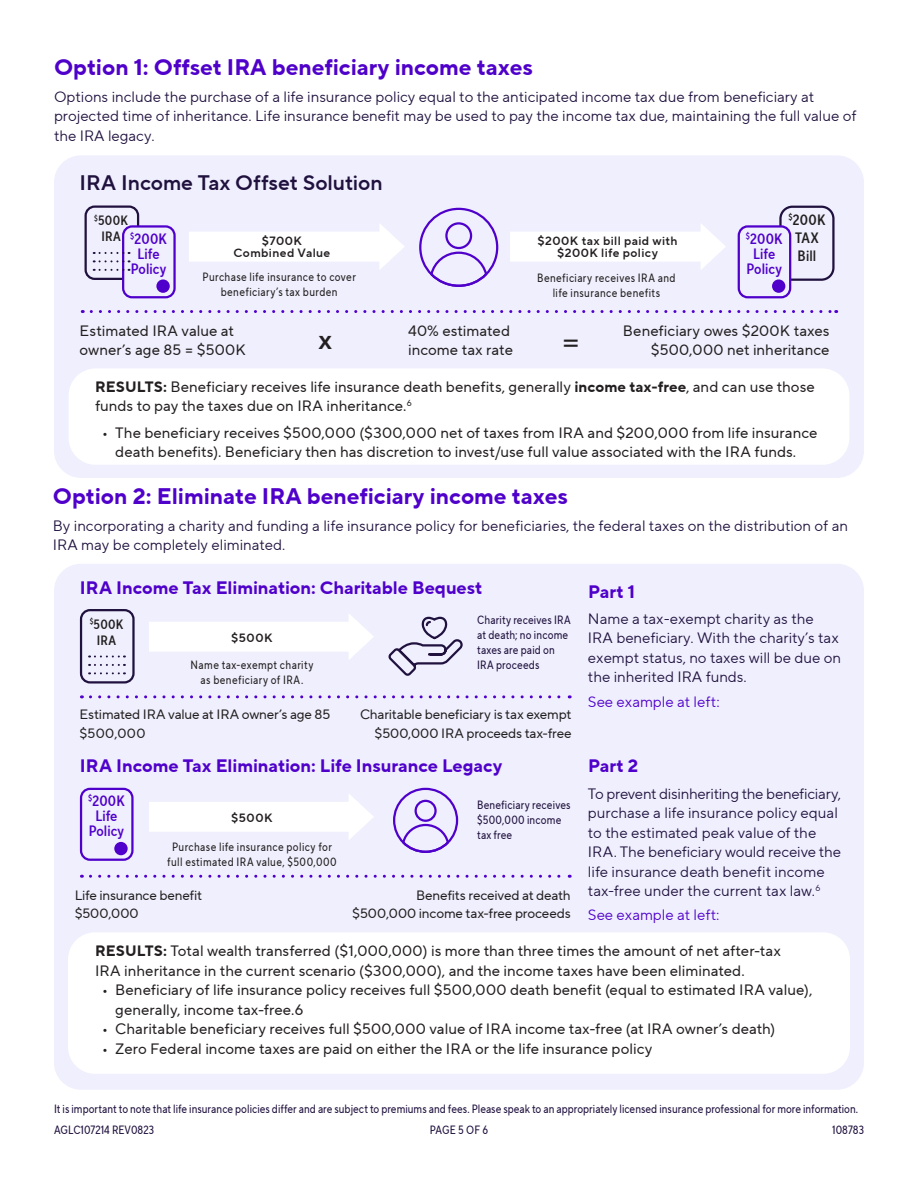
<style>
.page{position:relative;width:918px;height:1188px;background:#fff}
.page>*{position:absolute;margin:0;border:0;box-sizing:border-box;transform-origin:0 0}
.t1{font:27px "TT Norms Pro Dm Bd";color:#231f20}
.t2{font:27px "TT Norms Pro";color:#231f20;scale:1.25 1}
.t3{font:700 22.5px "TT Norms Pro";color:#4f00ca}
.t4{font:21px "TT Norms Pro Dm Bd";letter-spacing:-.005em;color:#20113e}
.t5{font:700 18px "TT Norms Pro";color:#4f00ca}
.t6{font:15px/19.5px "TT Norms Pro";letter-spacing:.005em;color:#231f20}
.t7{font:15px/19.5px "TT Norms Pro";color:#20113e}
.t8{font:15px/14.9px "TT Norms Pro Cond Dm Bd";letter-spacing:.005em;color:#4f00ca;text-align:center}
.t9{font:15px "TT Norms Pro";color:#4f00ca}
.t10{font:15px/18px "TT Norms Pro Cond Dm Bd";letter-spacing:.01em;color:#231f20;text-align:center}
.t11{font:13.5px/19.5px "TT Norms Pro";letter-spacing:-.01em;color:#231f20}
.t12{font:13.5px/16.2px "TT Norms Pro Cond Dm Bd";letter-spacing:.02em;color:#231f20;text-align:center}
.t13{font:12px/15px "TT Norms Pro Cond";letter-spacing:.005em;color:#20113e}
.t14{font:12px/15px "TT Norms Pro Cond";letter-spacing:.035em;color:#231f20;text-align:center}
.t15{font:12px/12px "TT Norms Pro Dm Bd";letter-spacing:.035em;color:#231f20;text-align:center}
.s1{font-weight:700}
</style>
<div class="page">
<div style="left:54px;top:564px;width:810px;height:526px;background:#efeffd;border-radius:27px"></div>
<div style="left:68px;top:932px;width:782px;height:142px;background:#fff;border-radius:27px"></div>
<div style="left:54px;top:155px;width:810px;height:323px;background:#efeffd;border-radius:27px"></div>
<div style="left:85px;top:205px;width:54px;height:75px;border:2px solid #20113e;border-radius:9px"></div>
<div style="left:123px;top:226px;width:52px;height:71px;background:#efeffd;border-radius:9px"></div>
<div style="left:122px;top:225px;width:54px;height:73px;border:2px solid #4f00ca;border-radius:9px"></div>
<div style="left:189px;top:232px;width:200px;height:30px;background:#fff"></div>
<svg style="left:379px;top:224px;width:25px;height:45px"></svg>
<div style="left:510px;top:232px;width:201px;height:30px;background:#fff"></div>
<svg style="left:701px;top:224px;width:25px;height:45px"></svg>
<div style="left:779px;top:206px;width:56px;height:75px;border:2px solid #20113e;border-radius:12px"></div>
<div style="left:739px;top:226px;width:51px;height:71px;background:#efeffd;border-radius:9px"></div>
<div style="left:738px;top:225px;width:53px;height:73px;border:2px solid #4f00ca;border-radius:9px"></div>
<div style="left:69px;top:368px;width:780px;height:97px;background:#fff;border-radius:27px"></div>
<div style="left:80px;top:609px;width:55px;height:75px;border:2px solid #20113e;border-radius:9px"></div>
<div style="left:149px;top:622px;width:210px;height:30px;background:#fff"></div>
<div style="left:80px;top:788px;width:54px;height:73px;border:2px solid #4f00ca;border-radius:9px"></div>
<div style="left:149px;top:802px;width:210px;height:30px;background:#fff"></div>
<svg style="left:388px;top:616px;width:75px;height:60px"></svg>
<svg style="left:94px;top:252px;width:36px;height:2px"></svg>
<svg style="left:94px;top:260px;width:36px;height:2px"></svg>
<svg style="left:94px;top:269px;width:36px;height:2px"></svg>
<svg style="left:89px;top:656px;width:36px;height:2px"></svg>
<svg style="left:89px;top:664px;width:36px;height:2px"></svg>
<svg style="left:89px;top:672px;width:36px;height:2px"></svg>
<div style="left:156px;top:279px;width:14px;height:14px;background:#4f00ca;border-radius:50%"></div>
<div style="left:772px;top:279px;width:13px;height:14px;background:#4f00ca;border-radius:50%"></div>
<div style="left:419px;top:208px;width:79px;height:79px;border:2px solid #4f00ca;border-radius:50%"></div>
<div style="left:445px;top:222px;width:27px;height:27px;border:2px solid #4f00ca;border-radius:50%"></div>
<svg style="left:429px;top:251px;width:60px;height:36px"></svg>
<div style="left:393px;top:788px;width:65px;height:65px;border:2px solid #4f00ca;border-radius:50%"></div>
<div style="left:415px;top:800px;width:22px;height:22px;border:2px solid #4f00ca;border-radius:50%"></div>
<svg style="left:401px;top:823px;width:49px;height:30px"></svg>
<svg style="left:349px;top:614px;width:25px;height:45px"></svg>
<div style="left:114px;top:842px;width:14px;height:13px;background:#4f00ca;border-radius:50%"></div>
<svg style="left:349px;top:794px;width:24px;height:45px"></svg>
<svg style="left:91px;top:310px;width:746px;height:3px"></svg>
<svg style="left:90px;top:695px;width:480px;height:3px"></svg>
<svg style="left:90px;top:875px;width:480px;height:3px"></svg>
<h2 class="t3" style="left:54px;top:51px;width:481px">Option 1: Offset IRA beneficiary income taxes</h2>
<p class="t7" style="left:54px;top:87px;width:804px">Options include the purchase of a life insurance policy equal to the anticipated income tax due from beneficiary at projected time of inheritance. Life insurance benefit may be used to pay the income tax due, maintaining the full value of the IRA legacy.</p>
<h3 class="t4" style="left:80px;top:167px;width:305px">IRA Income Tax Offset Solution</h3>
<p class="t12" style="left:94px;top:212px;width:35px"><sup>$</sup>500K<br>IRA</p>
<p class="t10" style="left:789px;top:211px;width:38px"><sup>$</sup>200K<br>TAX<br>Bill</p>
<p class="t8" style="left:130px;top:231px;width:38px"><sup>$</sup>200K<br>Life<br>Policy</p>
<p class="t8" style="left:746px;top:231px;width:38px"><sup>$</sup>200K<br>Life<br>Policy</p>
<p class="t15" style="left:233px;top:235px;width:98px">$700K<br>Combined Value</p>
<p class="t15" style="left:537px;top:235px;width:142px">$200K tax bill paid with $200K life policy</p>
<p class="t14" style="left:203px;top:269px;width:155px">Purchase life insurance to cover beneficiary’s tax burden</p>
<p class="t14" style="left:537px;top:270px;width:140px">Beneficiary receives IRA and life insurance benefits</p>
<p class="t6" style="left:623px;top:321px;width:208px;text-align:right">Beneficiary owes $200K taxes $500,000 net inheritance</p>
<p class="t6" style="left:95px;top:377px;width:721px"><span class="s1">RESULTS:</span> Beneficiary receives life insurance death benefits, generally <span class="s1">income tax-free</span>, and can use those funds to pay the taxes due on IRA inheritance.<sup>6</sup></p>
<p class="t6" style="left:102px;top:423px;width:717px;text-align:center">• The beneficiary receives $500,000 ($300,000 net of taxes from IRA and $200,000 from life insurance death benefits). Beneficiary then has discretion to invest/use full value associated with the IRA funds.</p>
<h2 class="t3" style="left:53px;top:480px;width:517px">Option 2: Eliminate IRA beneficiary income taxes</h2>
<p class="t7" style="left:53px;top:516px;width:797px">By incorporating a charity and funding a life insurance policy for beneficiaries, the federal taxes on the distribution of an<br>IRA may be completely eliminated.</p>
<h2 class="t5" style="left:80px;top:575px;width:404px">IRA Income Tax Elimination: Charitable Bequest</h2>
<h3 class="t5" style="left:588px;top:578px;width:48px">Part 1</h3>
<p class="t7" style="left:588px;top:609px;width:254px">Name a tax-exempt charity as the IRA beneficiary. With the charity’s tax exempt status, no taxes will be due on the inherited IRA funds.</p>
<p class="t9" style="left:588px;top:691px;width:133px">See example at left:</p>
<p class="t6" style="left:80px;top:321px;width:168px">Estimated IRA value at owner’s age 85 = $500K</p>
<p class="t1" style="left:318px;top:320px;width:16px">x</p>
<p class="t6" style="left:408px;top:321px;width:106px">40% estimated income tax rate</p>
<p class="t2" style="left:561px;top:322px;width:17px">=</p>
<p class="t13" style="left:477px;top:613px;width:95px">Charity receives IRA at death; no income taxes are paid on<br>IRA proceeds</p>
<p class="t12" style="left:90px;top:616px;width:35px"><sup>$</sup>500K<br>IRA</p>
<p class="t15" style="left:231px;top:632px;width:43px">$500K</p>
<p class="t14" style="left:191px;top:657px;width:124px">Name tax-exempt charity as beneficiary of IRA.</p>
<p class="t11" style="left:80px;top:704px;width:252px">Estimated IRA value at IRA owner’s age 85 $500,000</p>
<p class="t11" style="left:360px;top:704px;width:213px;text-align:right">Charitable beneficiary is tax exempt $500,000 IRA proceeds tax-free</p>
<h2 class="t5" style="left:80px;top:753px;width:424px">IRA Income Tax Elimination: Life Insurance Legacy</h2>
<h3 class="t5" style="left:588px;top:753px;width:52px">Part 2</h3>
<p class="t7" style="left:588px;top:784px;width:255px">To prevent disinheriting the beneficiary, purchase a life insurance policy equal to the estimated peak value of the IRA. The beneficiary would receive the life insurance death benefit income tax-free under the current tax law.<sup>6</sup></p>
<p class="t9" style="left:588px;top:904px;width:133px">See example at left:</p>
<p class="t8" style="left:88px;top:794px;width:38px"><sup>$</sup>200K<br>Life<br>Policy</p>
<p class="t15" style="left:231px;top:811px;width:43px">$500K</p>
<p class="t13" style="left:477px;top:798px;width:95px">Beneficiary receives $500,000 income tax free</p>
<p class="t14" style="left:167px;top:839px;width:171px">Purchase life insurance policy for full estimated IRA value, $500,000</p>
<p class="t11" style="left:75px;top:886px;width:129px;line-height:18px">Life insurance benefit $500,000</p>
<p class="t11" style="left:352px;top:886px;width:220px;line-height:18px;text-align:right">Benefits received at death $500,000 income tax-free proceeds</p>
<p class="t6" style="left:95px;top:941px;width:687px"><span class="s1">RESULTS:</span> Total wealth transferred ($1,000,000) is more than three times the amount of net after-tax<br>IRA inheritance in the current scenario ($300,000), and the income taxes have been eliminated.</p>
<p class="t6" style="left:115px;top:980px;width:699px;text-indent:-14px">• Beneficiary of life insurance policy receives full $500,000 death benefit (equal to estimated IRA value), generally, income tax-free.6</p>
<p class="t6" style="left:102px;top:1019px;width:675px">• Charitable beneficiary receives full $500,000 value of IRA income tax-free (at IRA owner’s death)</p>
<p class="t6" style="left:102px;top:1038px;width:552px">• Zero Federal income taxes are paid on either the IRA or the life insurance policy</p>
<p class="t13" style="left:54px;top:1099px;width:806px;line-height:20.7px">It is important to note that life insurance policies differ and are subject to premiums and fees. Please speak to an appropriately licensed insurance professional for more information.<br>AGLC107214 REV0823</p>
<p class="t13" style="left:430px;top:1122px;width:60px">PAGE 5 OF 6</p>
<p class="t13" style="left:832px;top:1122px;width:33px">108783</p>
</div>
